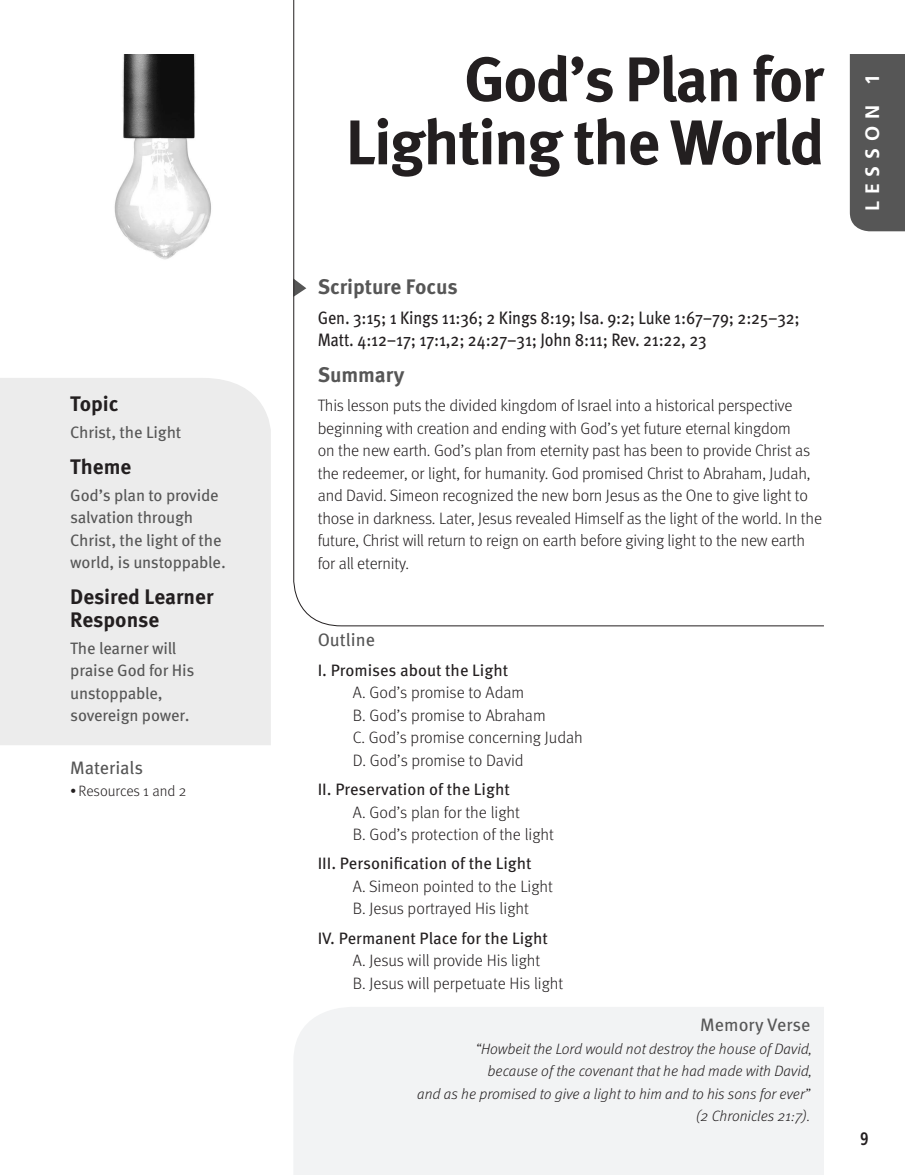
<style>
.page{position:relative;width:905px;height:1175px;background:#fff}
.page>*{position:absolute;margin:0;border:0;box-sizing:border-box;transform-origin:0 0}
.Lesson_Title{font:700 63px/63px "Meta OT";letter-spacing:-.03em;color:#231f20;text-align:right}
.Topic-heading{font:700 21px/22.5px "Meta OT";color:#231f20}
.Summary-heading{font:700 21px "Meta OT";letter-spacing:-.005em;color:#565656}
.Tab_Lesson{font:700 19.5px "Frutiger LT Std";letter-spacing:.36em;color:#fff}
.Scripture-body{font:18px/22.5px "Meta OT";letter-spacing:-.01em;color:#231f20;scale:.9 1}
.Memory-heading{font:18px "Meta OT";color:#565656}
.Materials-heading{font:18px "Meta OT";letter-spacing:-.005em;color:#565656}
.Outline-heading{font:18px "Meta OT";color:#565656}
.t1{font:700 condensed 18px "Frutiger LT Std";color:#231f20;scale:.9 1}
.Summary-body{font:300 16.5px/22.5px "Meta OT";letter-spacing:-.01em;color:#231f20}
.Outline-A__B__C{font:300 16.5px "Meta OT";color:#231f20}
.Topic-body{font:16.5px/22.5px "Meta OT";letter-spacing:-.01em;color:#565656}
.Outline-I__II__III{font:16.5px "Meta OT";color:#231f20}
.Memory-body{font:italic 300 15px/22.5px "Meta OT";color:#231f20;text-align:right}
.t2{font:300 15px "Meta OT";color:#231f20}
</style>
<div class="page">
<img style="left:114px;top:55px;width:97px;height:205px">
<div style="left:294px;top:1007px;width:530px;height:167px;background:#f2f3f4"></div>
<div style="left:0;top:378px;width:271px;height:367px;background:#ececec"></div>
<div style="left:849px;top:54px;width:55px;height:177px;background:#565656"></div>
<svg style="left:293px;top:0;width:531px;height:626px"></svg>
<p class="Topic-heading" style="left:70px;top:393px;width:50px">Topic</p>
<p class="Topic-body" style="left:70px;top:421px;width:113px">Christ, the Light</p>
<p class="Topic-heading" style="left:70px;top:455px;width:63px">Theme</p>
<p class="Topic-body" style="left:70px;top:484px;width:157px">God’s plan to provide salvation through<br>Christ, the light of the world, is unstoppable.</p>
<p class="Topic-heading" style="left:70px;top:586px;width:145px">Desired Learner<br>Response</p>
<p class="Topic-body" style="left:70px;top:637px;width:126px">The learner will praise God for His unstoppable, sovereign power.</p>
<p class="Materials-heading" style="left:70px;top:756px;width:74px">Materials</p>
<p class="t2" style="left:70px;top:782px;width:118px">•Resources 1 and 2</p>
<p class="Lesson_Title" style="left:346px;top:49px;width:480px">God’s Plan for<br>Lighting the World</p>
<p class="Summary-heading" style="left:318px;top:274px;width:142px">Scripture Focus</p>
<p class="Scripture-body" style="left:318px;top:306px;width:537px">Gen. 3:15; 1 Kings 11:36; 2 Kings 8:19; Isa. 9:2; Luke 1:67–79; 2:25–32;<br>Matt. 4:12–17; 17:1,2; 24:27–31; John 8:11; Rev. 21:22, 23</p>
<p class="Summary-heading" style="left:318px;top:361px;width:88px">Summary</p>
<p class="Summary-body" style="left:318px;top:395px;width:506px">This lesson puts the divided kingdom of Israel into a historical perspective beginning with creation and ending with God’s yet future eternal kingdom<br>on the new earth. God’s plan from eternity past has been to provide Christ as the redeemer, or light, for humanity. God promised Christ to Abraham, Judah, and David. Simeon recognized the new born Jesus as the One to give light to those in darkness. Later, Jesus revealed Himself as the light of the world. In the future, Christ will return to reign on earth before giving light to the new earth for all eternity.</p>
<p class="Outline-heading" style="left:318px;top:629px;width:59px">Outline</p>
<p class="Outline-I__II__III" style="left:318px;top:660px;width:192px">I. Promises about the Light</p>
<p class="Outline-A__B__C" style="left:353px;top:683px;width:173px">A. God’s promise to Adam</p>
<p class="Outline-A__B__C" style="left:353px;top:705px;width:194px">B. God’s promise to Abraham</p>
<p class="Outline-A__B__C" style="left:353px;top:728px;width:231px">C. God’s promise concerning Judah</p>
<p class="Outline-A__B__C" style="left:353px;top:750px;width:172px">D. God’s promise to David</p>
<p class="Outline-I__II__III" style="left:318px;top:779px;width:194px">II. Preservation of the Light</p>
<p class="Outline-A__B__C" style="left:353px;top:802px;width:169px">A. God’s plan for the light</p>
<p class="Outline-A__B__C" style="left:353px;top:824px;width:203px">B. God’s protection of the light</p>
<p class="Outline-I__II__III" style="left:318px;top:853px;width:215px">III. Personification of the Light</p>
<p class="Outline-A__B__C" style="left:353px;top:876px;width:202px">A. Simeon pointed to the Light</p>
<p class="Outline-A__B__C" style="left:353px;top:899px;width:178px">B. Jesus portrayed His light</p>
<p class="Outline-I__II__III" style="left:318px;top:927px;width:232px">IV. Permanent Place for the Light</p>
<p class="Outline-A__B__C" style="left:353px;top:950px;width:189px">A. Jesus will provide His light</p>
<p class="Outline-A__B__C" style="left:353px;top:973px;width:212px">B. Jesus will perpetuate His light</p>
<p class="Memory-heading" style="left:700px;top:1013px;width:112px">Memory Verse</p>
<p class="Memory-body" style="left:417px;top:1037px;width:395px">“Howbeit the Lord would not destroy the house of David,<br>because of the covenant that he had made with David,<br>and as he promised to give a light to him and to his sons for ever” (2 Chronicles 21:7).</p>
<p class="Tab_Lesson" style="left:860px;top:211px;width:138px;rotate:-90deg">LESSON 1</p>
<p class="t1" style="left:860px;top:1128px;width:11px">9</p>
</div>
